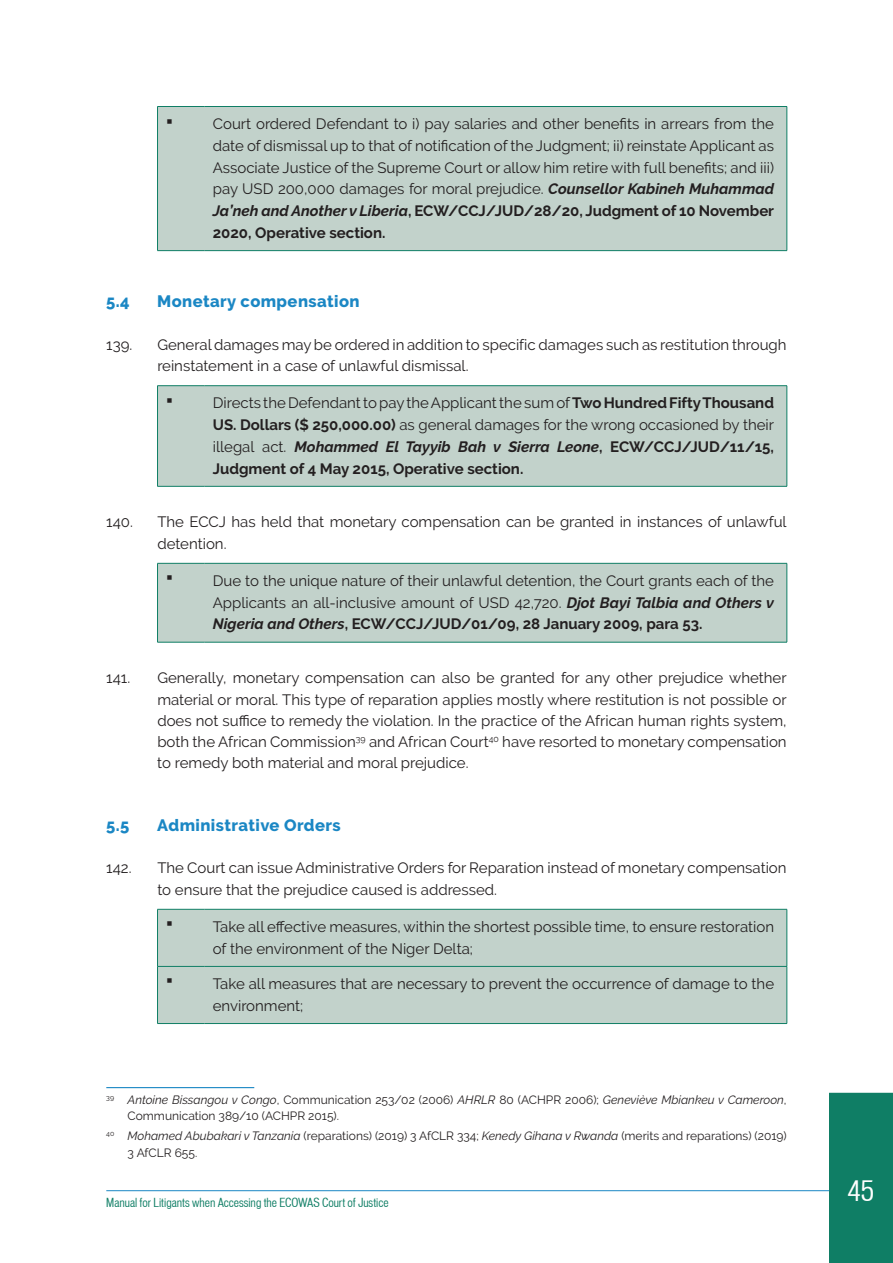
<style>
.page{position:relative;width:893px;height:1263px;background:#fff}
.page>*{position:absolute;margin:0;border:0;box-sizing:border-box;transform-origin:0 0}
.t1{font:condensed 27px "Vonnes";color:#fff}
.t2{font:800 16.5px "Raleway";letter-spacing:.025em;color:#1b87c4}
.t3{font:15px/21.8px "Raleway";color:#231f20}
.t4{font:700 15px/21.8px "Raleway";color:#231f20;text-align:justify}
.t5{font:15px "Wingdings";color:#231f20}
.t6{font:12px/16.2px "Raleway";color:#231f20}
.t7{font:condensed 12px "Vonnes";color:#0f7e65}
.s1{font-weight:700;font-style:italic}
.s2{font-weight:700}
.s3{font-weight:400}
.s4{font-style:italic}
</style>
<div class="page">
<div style="left:829px;top:1093px;width:64px;height:170px;background:#0f7e65"></div>
<hr style="left:106px;top:1190px;width:723px;height:1px;background:#1b87c4">
<div style="left:158px;top:107px;width:629px;height:143px;background:#c2d2cb"></div>
<hr style="left:157px;top:250px;width:47px;height:1px;background:#0f7e65">
<hr style="left:204px;top:250px;width:583px;height:1px;background:#0f7e65">
<hr style="left:157px;top:106px;width:47px;height:1px;background:#0f7e65">
<hr style="left:157px;top:107px;width:1px;height:143px;background:#0f7e65">
<hr style="left:204px;top:106px;width:583px;height:1px;background:#0f7e65">
<hr style="left:787px;top:107px;width:1px;height:143px;background:#0f7e65">
<div style="left:158px;top:386px;width:629px;height:100px;background:#c2d2cb"></div>
<hr style="left:157px;top:486px;width:47px;height:1px;background:#0f7e65">
<hr style="left:204px;top:486px;width:583px;height:1px;background:#0f7e65">
<hr style="left:157px;top:385px;width:47px;height:1px;background:#0f7e65">
<hr style="left:157px;top:386px;width:1px;height:100px;background:#0f7e65">
<hr style="left:204px;top:385px;width:583px;height:1px;background:#0f7e65">
<hr style="left:787px;top:386px;width:1px;height:100px;background:#0f7e65">
<div style="left:158px;top:564px;width:629px;height:78px;background:#c2d2cb"></div>
<hr style="left:157px;top:642px;width:47px;height:1px;background:#0f7e65">
<hr style="left:204px;top:642px;width:583px;height:1px;background:#0f7e65">
<hr style="left:157px;top:563px;width:47px;height:1px;background:#0f7e65">
<hr style="left:157px;top:563px;width:1px;height:79px;background:#0f7e65">
<hr style="left:204px;top:563px;width:583px;height:1px;background:#0f7e65">
<hr style="left:787px;top:563px;width:1px;height:79px;background:#0f7e65">
<div style="left:158px;top:910px;width:629px;height:113px;background:#c2d2cb"></div>
<hr style="left:157px;top:966px;width:47px;height:1px;background:#0f7e65">
<hr style="left:204px;top:966px;width:583px;height:1px;background:#0f7e65">
<hr style="left:157px;top:1023px;width:47px;height:1px;background:#0f7e65">
<hr style="left:204px;top:1023px;width:583px;height:1px;background:#0f7e65">
<hr style="left:157px;top:909px;width:47px;height:1px;background:#0f7e65">
<hr style="left:157px;top:909px;width:1px;height:57px;background:#0f7e65">
<hr style="left:204px;top:909px;width:583px;height:1px;background:#0f7e65">
<hr style="left:787px;top:909px;width:1px;height:57px;background:#0f7e65">
<hr style="left:157px;top:966px;width:1px;height:57px;background:#0f7e65">
<hr style="left:787px;top:966px;width:1px;height:57px;background:#0f7e65">
<hr style="left:106px;top:1087px;width:148px;height:1px;background:#1b87c4">
<p class="t5" style="left:166px;top:113px;width:8px">▪</p>
<p class="t3" style="left:213px;top:113px;width:563px;text-align:justify">Court ordered Defendant to i) pay salaries and other benefits in arrears from the date of dismissal up to that of notification of the Judgment; ii) reinstate Applicant as Associate Justice of the Supreme Court or allow him retire with full benefits; and iii) pay USD 200,000 damages for moral prejudice. <span class="s1">Counsellor Kabineh Muhammad Ja’neh and Another v Liberia</span><span class="s2">, ECW/CCJ/JUD/28/20, Judgment of 10 November 2020, Operative section.</span></p>
<p class="t2" style="left:106px;top:292px;width:25px">5.4</p>
<p class="t2" style="left:157px;top:292px;width:204px">Monetary compensation</p>
<p class="t3" style="left:106px;top:333px;width:28px">139.</p>
<p class="t3" style="left:157px;top:334px;width:631px;line-height:21.3px">General damages may be ordered in addition to specific damages such as restitution through reinstatement in a case of unlawful dismissal.</p>
<p class="t5" style="left:166px;top:392px;width:8px">▪</p>
<p class="t4" style="left:213px;top:392px;width:563px"><span class="s3">Directs the Defendant to pay the Applicant the sum of</span> Two Hundred Fifty Thousand US. Dollars ($ 250,000.00) <span class="s3">as general damages for the wrong occasioned by their illegal act.</span> <span class="s4">Mohammed El Tayyib Bah v Sierra Leone</span>, ECW/CCJ/JUD/11/15, Judgment of 4 May 2015, Operative section.</p>
<p class="t3" style="left:106px;top:511px;width:28px">140.</p>
<p class="t3" style="left:157px;top:511px;width:631px;line-height:21.3px">The ECCJ has held that monetary compensation can be granted in instances of unlawful detention.</p>
<p class="t5" style="left:166px;top:570px;width:8px">▪</p>
<p class="t3" style="left:213px;top:570px;width:563px;text-align:justify">Due to the unique nature of their unlawful detention, the Court grants each of the Applicants an all-inclusive amount of USD 42,720. <span class="s1">Djot Bayi Talbia and Others v Nigeria and Others</span><span class="s2">, ECW/CCJ/JUD/01/09, 28 January 2009, para 53.</span></p>
<p class="t3" style="left:106px;top:667px;width:25px">141.</p>
<p class="t3" style="left:157px;top:667px;width:631px;line-height:21.3px;text-align:justify">Generally, monetary compensation can also be granted for any other prejudice whether material or moral. This type of reparation applies mostly where restitution is not possible or does not suffice to remedy the violation. In the practice of the African human rights system, both the African Commission<sup>39</sup> and African Court<sup>40</sup> have resorted to monetary compensation to remedy both material and moral prejudice.</p>
<p class="t2" style="left:106px;top:815px;width:25px">5.5</p>
<p class="t2" style="left:157px;top:815px;width:185px">Administrative Orders</p>
<p class="t3" style="left:106px;top:857px;width:27px">142.</p>
<p class="t3" style="left:157px;top:857px;width:631px;line-height:21.3px">The Court can issue Administrative Orders for Reparation instead of monetary compensation to ensure that the prejudice caused is addressed.</p>
<p class="t5" style="left:166px;top:916px;width:8px">▪</p>
<p class="t3" style="left:213px;top:916px;width:563px">Take all effective measures, within the shortest possible time, to ensure restoration of the environment of the Niger Delta;</p>
<p class="t5" style="left:166px;top:973px;width:8px">▪</p>
<p class="t3" style="left:213px;top:973px;width:563px">Take all measures that are necessary to prevent the occurrence of damage to the environment;</p>
<p class="t6" style="left:128px;top:1091px;width:661px;text-indent:-21px"><sup>39</sup> <span class="s4">Antoine Bissangou v Congo</span>, Communication 253/02 (2006) <span class="s4">AHRLR</span> 80 (ACHPR 2006); <span class="s4">Geneviève Mbiankeu v Cameroon</span>,<br>Communication 389/10 (ACHPR 2015).</p>
<p class="t6" style="left:128px;top:1128px;width:661px;text-indent:-21px"><sup>40</sup> <span class="s4">Mohamed Abubakari v Tanzania</span> (reparations) (2019) 3 AfCLR 334; <span class="s4">Kenedy Gihana v Rwanda</span> (merits and reparations) (2019)<br>3 AfCLR 655.</p>
<p class="t7" style="left:106px;top:1196px;width:284px">Manual for Litigants when Accessing the ECOWAS Court of Justice</p>
<h1 class="t1" style="left:848px;top:1176px;width:28px">45</h1>
</div>
